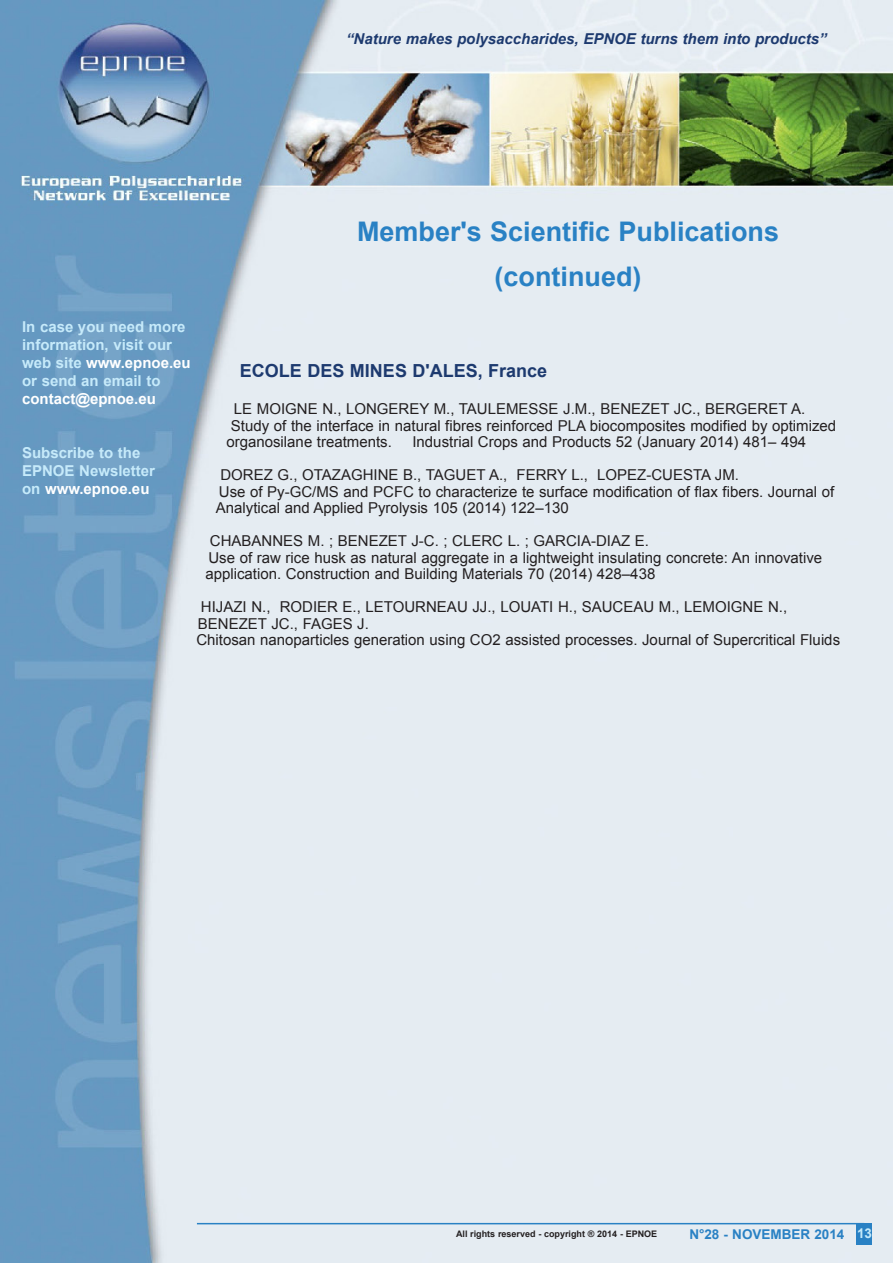
<style>
.page{position:relative;width:893px;height:1263px;background:#fff}
.page>*{position:absolute;margin:0;border:0;box-sizing:border-box;transform-origin:0 0}
.Normal_e{font:700 27px "Arial";color:#2981c4}
.Normal_e-2{font:700 18px "Arial";color:#1d3a6f}
.Normal_e-3{font:15px/16.5px "Arial";color:#231f20}
.Normal_e-4{font:700 15px/18px "Arial";color:#c6eafa}
.Normal_e-5{font:italic 700 15px "Arial";color:#1d3a6f}
.Normal_e-6{font:700 15px/18px "Arial";color:#fff}
.Normal_e-7{font:700 13.5px "Arial";color:#2981c4}
.Normal_e-8{font:700 13.5px "Arial";color:#c6eafa}
.Normal_e-9{font:700 9px "Arial";color:#231f20}
.s1{color:#fff}
.s2{color:#c6eafa}
</style>
<div class="page">
<img style="left:0;top:0;width:893px;height:1263px">
<hr style="left:197px;top:1223px;width:667px;height:1px;background:#2981c4">
<div style="left:856px;top:1223px;width:16px;height:21px;background:#2981c4"></div>
<p class="Normal_e-5" style="left:346px;top:29px;width:482px">“Nature makes polysaccharides, EPNOE turns them into products”</p>
<p class="Normal_e" style="left:357px;top:214px;width:424px">Member's Scientific Publications</p>
<p class="Normal_e" style="left:495px;top:258px;width:148px">(continued)</p>
<p class="Normal_e-4" style="left:22px;top:318px;width:170px">In case you need more information, visit our web site <span class="s1">www.epnoe.eu</span></p>
<p class="Normal_e-6" style="left:22px;top:372px;width:140px"><span class="s2">or send an email to </span>contact@epnoe.eu</p>
<p class="Normal_e-4" style="left:22px;top:444px;width:134px">Subscribe to the<br>EPNOE Newsletter on <span class="s1">www.epnoe.eu</span></p>
<p class="Normal_e-2" style="left:240px;top:358px;width:309px">ECOLE DES MINES D'ALES, France</p>
<p class="Normal_e-3" style="left:234px;top:401px;width:573px">LE MOIGNE N., LONGEREY M., TAULEMESSE J.M., BENEZET JC., BERGERET A.</p>
<p class="Normal_e-3" style="left:231px;top:417px;width:607px">Study of the interface in natural fibres reinforced PLA biocomposites modified by optimized</p>
<p class="Normal_e-3" style="left:226px;top:434px;width:167px">organosilane treatments.</p>
<p class="Normal_e-3" style="left:412px;top:434px;width:395px">Industrial Crops and Products 52 (January 2014) 481– 494</p>
<p class="Normal_e-3" style="left:216px;top:467px;width:620px;text-indent:4px">DOREZ G., OTAZAGHINE B., TAGUET A., FERRY L., LOPEZ-CUESTA JM.<br>Use of Py-GC/MS and PCFC to characterize te surface modification of flax fibers. Journal of<br>Analytical and Applied Pyrolysis 105 (2014) 122–130</p>
<p class="Normal_e-3" style="left:205px;top:533px;width:618px;text-indent:4px">CHABANNES M. ; BENEZET J-C. ; CLERC L. ; GARCIA-DIAZ E.<br>Use of raw rice husk as natural aggregate in a lightweight insulating concrete: An innovative application. Construction and Building Materials 70 (2014) 428–438</p>
<p class="Normal_e-3" style="left:196px;top:599px;width:645px;text-indent:4px">HIJAZI N., RODIER E., LETOURNEAU JJ., LOUATI H., SAUCEAU M., LEMOIGNE N.,<br>BENEZET JC., FAGES J.<br>Chitosan nanoparticles generation using CO2 assisted processes. Journal of Supercritical Fluids</p>
<p class="Normal_e-9" style="left:456px;top:1228px;width:203px">All rights reserved - copyright ® 2014 - EPNOE</p>
<p class="Normal_e-7" style="left:689px;top:1225px;width:157px">N°28 - NOVEMBER 2014</p>
<p class="Normal_e-8" style="left:857px;top:1225px;width:17px">13</p>
</div>
